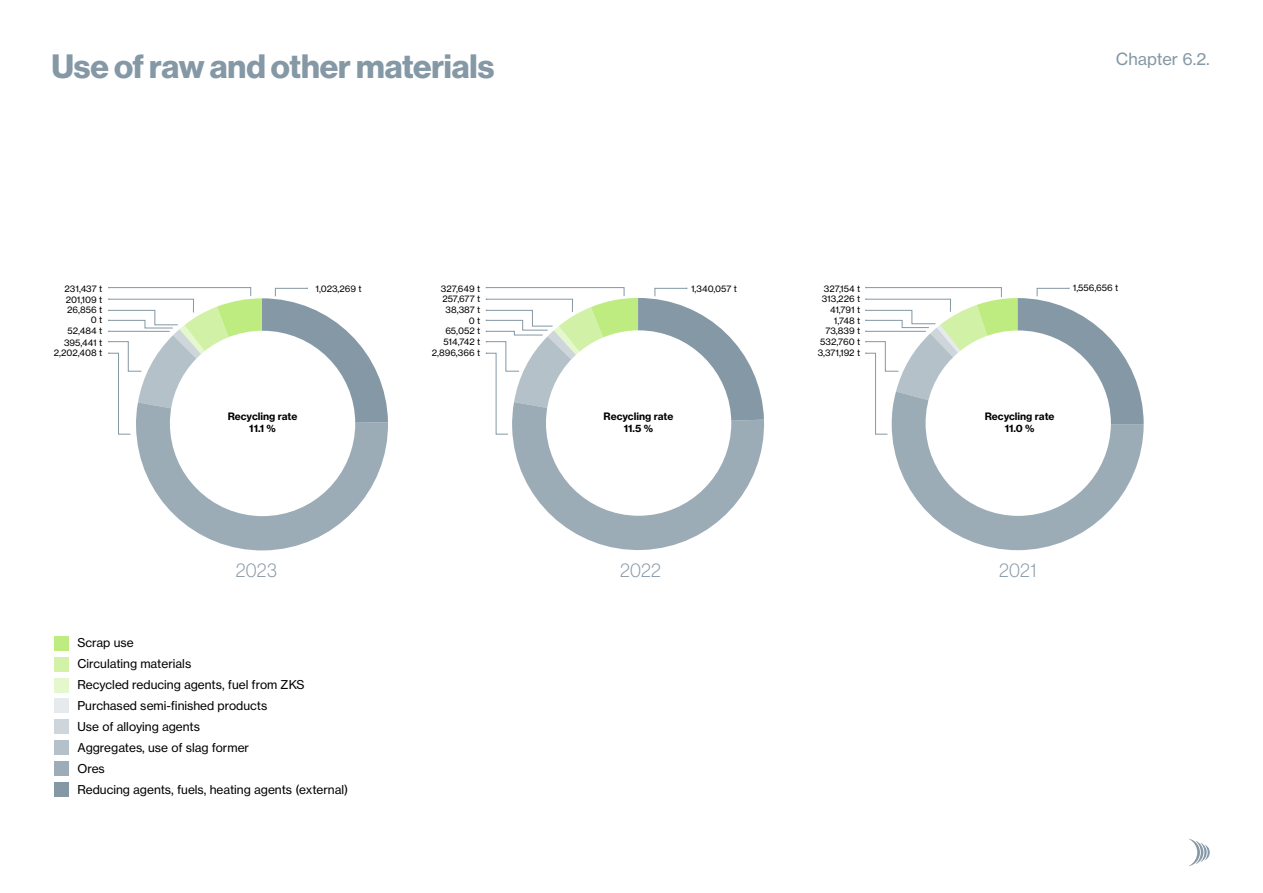
<style>
.page{position:relative;width:1263px;height:893px;background:#fff}
.page>*{position:absolute;margin:0;border:0;box-sizing:border-box;transform-origin:0 0}
.t1{font:33px "N Haas Grotesk DS Pro 75 Bd";color:#8498a5}
.t2{font:19.5px "N Haas Grotesk DS Pro 35 X Lt";letter-spacing:.02em;color:#8498a5}
.t3{font:16.5px "N Haas Grotesk TX Pro 55 Rg";color:#8498a5}
.t4{font:12px/21px "N Haas Grotesk TX Pro 55 Rg";color:#000}
.t5{font:10.05px/12.1px "N Haas Grotesk TX Pro 75 Bd";color:#000;text-align:center}
.t6{font:9px "N Haas Grotesk TX Pro 55 Rg";color:#000}
</style>
<div class="page">
<svg style="left:1189px;top:838px;width:21px;height:28px"></svg>
<div style="left:54px;top:781px;width:15px;height:15px;background:#8498a5"></div>
<div style="left:54px;top:760px;width:15px;height:15px;background:#9dadb7"></div>
<div style="left:54px;top:740px;width:15px;height:14px;background:#b5c1c9"></div>
<div style="left:54px;top:719px;width:15px;height:15px;background:#ced6db"></div>
<div style="left:54px;top:698px;width:15px;height:15px;background:#e7eaed"></div>
<div style="left:54px;top:677px;width:15px;height:15px;background:#e5f7cd"></div>
<div style="left:54px;top:656px;width:15px;height:15px;background:#d2f2a7"></div>
<div style="left:54px;top:636px;width:15px;height:14px;background:#beec81"></div>
<svg style="left:486px;top:287px;width:278px;height:263px"></svg>
<svg style="left:865px;top:287px;width:279px;height:263px"></svg>
<svg style="left:108px;top:287px;width:280px;height:263px"></svg>
<h1 class="t1" style="left:51px;top:47px;width:444px">Use of raw and other materials</h1>
<h3 class="t3" style="left:1116px;top:49px;width:95px">Chapter 6.2.</h3>
<p class="t6" style="left:316px;top:283px;width:48px">1,023,269 t</p>
<p class="t6" style="left:691px;top:283px;width:47px">1,340,057 t</p>
<p class="t6" style="left:1073px;top:282px;width:47px">1,556,656 t</p>
<p class="t6" style="left:65px;top:283px;width:39px">231,437 t</p>
<p class="t6" style="left:441px;top:283px;width:41px">327,649 t</p>
<p class="t6" style="left:824px;top:283px;width:38px">327,154 t</p>
<p class="t6" style="left:66px;top:294px;width:38px">201,109 t</p>
<p class="t6" style="left:442px;top:293px;width:39px">257,677 t</p>
<p class="t6" style="left:822px;top:293px;width:40px">313,226 t</p>
<p class="t6" style="left:67px;top:304px;width:37px">26,856 t</p>
<p class="t6" style="left:446px;top:304px;width:36px">38,387 t</p>
<p class="t6" style="left:830px;top:304px;width:32px">41,791 t</p>
<p class="t6" style="left:91px;top:314px;width:13px">0 t</p>
<p class="t6" style="left:67px;top:325px;width:36px">52,484 t</p>
<p class="t6" style="left:469px;top:315px;width:13px">0 t</p>
<p class="t6" style="left:834px;top:315px;width:28px">1,748 t</p>
<p class="t6" style="left:445px;top:325px;width:36px">65,052 t</p>
<p class="t6" style="left:825px;top:325px;width:36px">73,839 t</p>
<p class="t6" style="left:64px;top:337px;width:40px">395,441 t</p>
<p class="t6" style="left:444px;top:336px;width:38px">514,742 t</p>
<p class="t6" style="left:820px;top:336px;width:41px">532,760 t</p>
<p class="t6" style="left:54px;top:347px;width:50px">2,202,408 t</p>
<p class="t6" style="left:432px;top:347px;width:50px">2,896,366 t</p>
<p class="t6" style="left:818px;top:347px;width:44px">3,371,192 t</p>
<p class="t5" style="left:604px;top:410px;width:71px">Recycling rate<br>11.5 %</p>
<p class="t5" style="left:228px;top:410px;width:71px">Recycling rate<br>11.1 %</p>
<p class="t5" style="left:985px;top:410px;width:71px">Recycling rate<br>11.0 %</p>
<h2 class="t2" style="left:236px;top:559px;width:43px">2023</h2>
<h2 class="t2" style="left:620px;top:559px;width:42px">2022</h2>
<h2 class="t2" style="left:999px;top:559px;width:39px">2021</h2>
<p class="t4" style="left:77px;top:631px;width:272px">Scrap use<br>Circulating materials<br>Recycled reducing agents, fuel from ZKS<br>Purchased semi-finished products<br>Use of alloying agents<br>Aggregates, use of slag former<br>Ores<br>Reducing agents, fuels, heating agents (external)</p>
</div>
